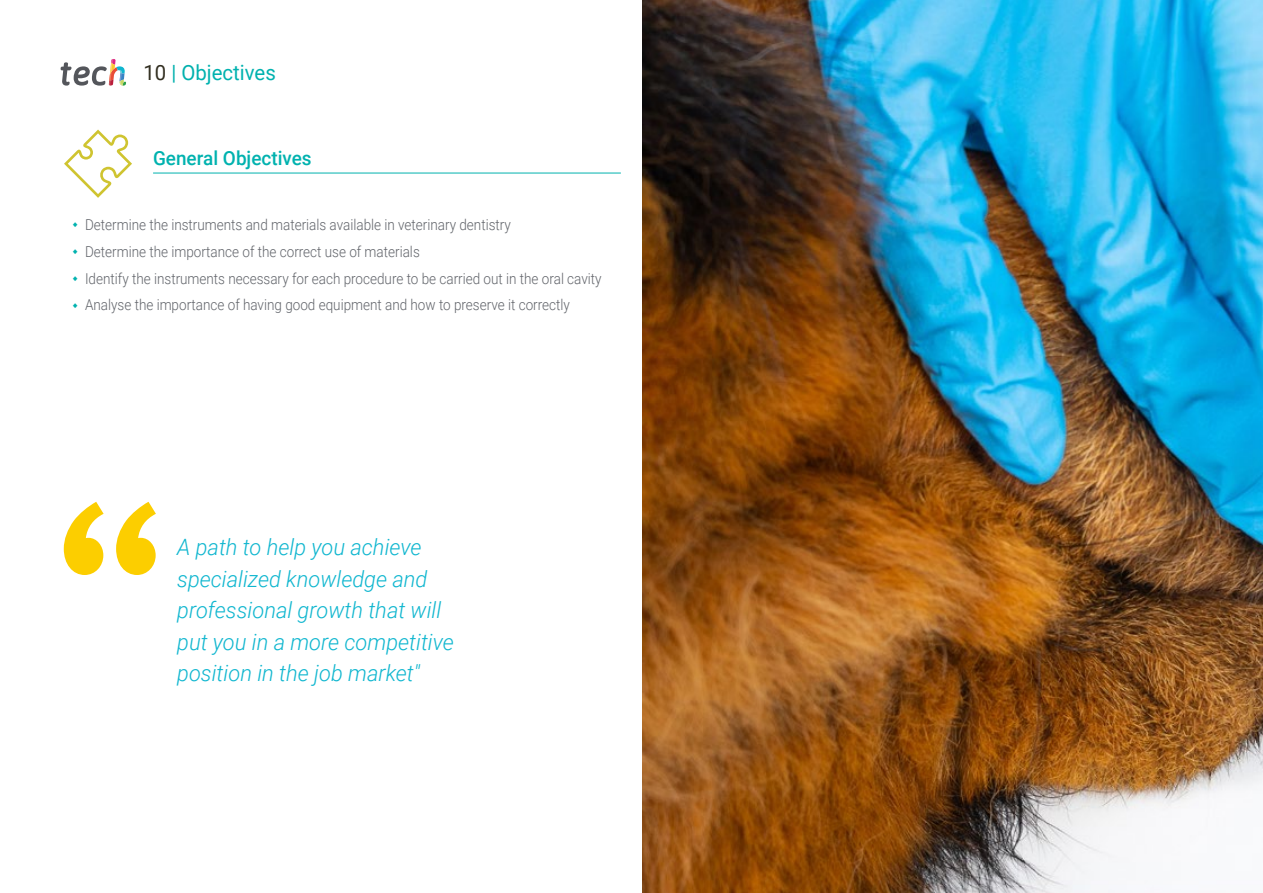
<style>
.page{position:relative;width:1263px;height:893px;background:#fff}
.page>*{position:absolute;margin:0;border:0;box-sizing:border-box;transform-origin:0 0}
.t1{font:italic 300 22.5px/31.5px "Roboto";color:#0fb6cf}
.t2{font:21px "Roboto";color:#00b2af}
.t3{font:500 19.5px "Roboto";color:#00b2af}
.t4{font:300 15px/26.7px "Roboto";color:#61646a;scale:.9 1}
.s1{color:#312e20}
.s2{color:#00b0ad}
</style>
<div class="page">
<hr style="left:153px;top:173px;width:468px;height:1px;background:#00b2af">
<svg style="left:64px;top:130px;width:68px;height:68px"></svg>
<img style="left:642px;top:0;width:621px;height:893px">
<svg style="left:64px;top:502px;width:92px;height:73px"></svg>
<svg style="left:61px;top:59px;width:65px;height:27px"></svg>
<h2 class="t2" style="left:144px;top:57px;width:134px"><span class="s1">10</span> <span class="s2">| O</span>bjectives</h2>
<h3 class="t3" style="left:153px;top:144px;width:160px">General Objectives</h3>
<p class="t4" style="left:85px;top:211px;width:575px">Determine the instruments and materials available in veterinary dentistry<br>Determine the importance of the correct use of materials<br>Identify the instruments necessary for each procedure to be carried out in the oral cavity Analyse the importance of having good equipment and how to preserve it correctly</p>
<h1 class="t1" style="left:177px;top:531px;width:278px">A path to help you achieve specialized knowledge and professional growth that will put you in a more competitive position in the job market"</h1>
</div>
